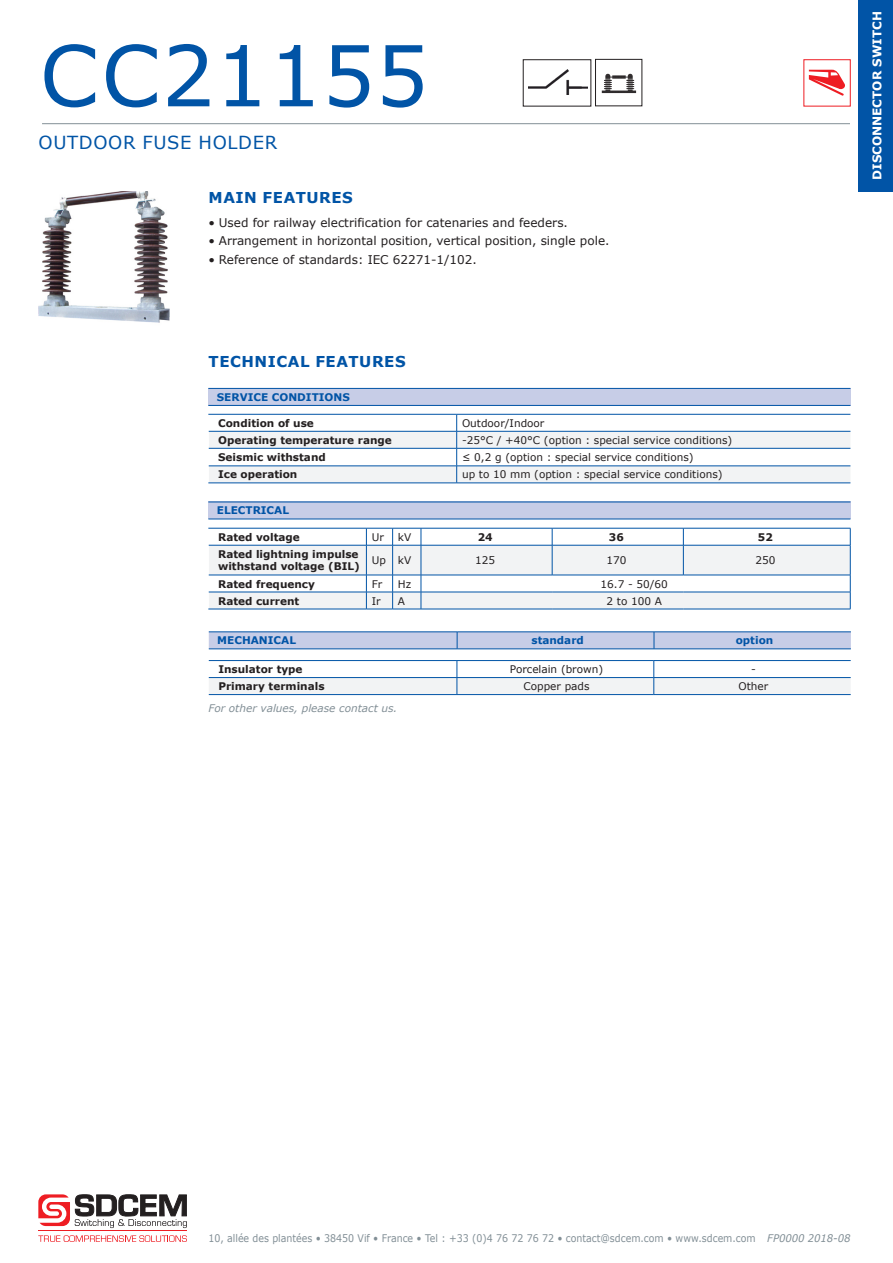
<style>
.page{position:relative;width:893px;height:1263px;background:#fff}
.page>*{position:absolute;margin:0;border:0;box-sizing:border-box;transform-origin:0 0}
.t1{font:84px "Verdana";color:#0154a6}
.t2{font:18px "Verdana";letter-spacing:.035em;color:#0154a6}
.t3{font:700 15px "Verdana";letter-spacing:.035em;color:#0154a6}
.t4{font:12px "Verdana";color:#231f20}
.t5{font:700 12px "Verdana";color:#fff}
.t6{font:10.5px "Verdana";color:#231f20}
.t7{font:700 10.5px "Verdana";color:#231f20}
.t8{font:10.5px "Verdana";color:#828f96;scale:.9 1}
.t9{font:700 10.5px "Verdana";color:#0154a6}
.intro{font:italic 10.5px "Verdana";color:#828f96}
.intro-2{font:italic 10.5px "Verdana";color:#828f96;scale:.95 1}
</style>
<div class="page">
<svg style="left:38px;top:1194px;width:149px;height:34px"></svg>
<svg style="left:38px;top:1235px;width:149px;height:7px"></svg>
<hr style="left:38px;top:1230px;width:149px;height:1px;background:#ee1d23">
<hr style="left:42px;top:123px;width:808px;height:1px;background:#828f96">
<img style="left:38px;top:191px;width:132px;height:132px">
<hr style="left:208px;top:483px;width:249px;height:1px;background:#0154a6">
<svg style="left:208px;top:414px;width:642px;height:69px"></svg>
<hr style="left:457px;top:483px;width:393px;height:1px;background:#0154a6">
<div style="left:208px;top:388px;width:642px;height:17px;background:#c7cde7"></div>
<hr style="left:208px;top:388px;width:642px;height:1px;background:#0154a6">
<hr style="left:208px;top:405px;width:642px;height:1px;background:#0154a6">
<svg style="left:208px;top:528px;width:643px;height:82px"></svg>
<hr style="left:552px;top:592px;width:131px;height:1px;background:#0154a6">
<hr style="left:683px;top:592px;width:167px;height:1px;background:#0154a6">
<hr style="left:421px;top:609px;width:131px;height:1px;background:#0154a6">
<hr style="left:552px;top:609px;width:131px;height:1px;background:#0154a6">
<hr style="left:683px;top:609px;width:167px;height:1px;background:#0154a6">
<div style="left:208px;top:502px;width:642px;height:17px;background:#c7cde7"></div>
<hr style="left:208px;top:502px;width:642px;height:1px;background:#0154a6">
<hr style="left:208px;top:519px;width:642px;height:1px;background:#0154a6">
<hr style="left:209px;top:660px;width:248px;height:1px;background:#0154a6">
<hr style="left:457px;top:660px;width:197px;height:1px;background:#0154a6">
<hr style="left:654px;top:660px;width:197px;height:1px;background:#0154a6">
<hr style="left:654px;top:694px;width:197px;height:1px;background:#0154a6">
<svg style="left:209px;top:661px;width:642px;height:33px"></svg>
<hr style="left:209px;top:694px;width:248px;height:1px;background:#0154a6">
<hr style="left:457px;top:694px;width:197px;height:1px;background:#0154a6">
<hr style="left:209px;top:649px;width:248px;height:1px;background:#0154a6">
<hr style="left:654px;top:649px;width:197px;height:1px;background:#0154a6">
<svg style="left:209px;top:632px;width:642px;height:17px"></svg>
<hr style="left:457px;top:649px;width:197px;height:1px;background:#0154a6">
<svg style="left:809px;top:70px;width:36px;height:26px"></svg>
<img style="left:601px;top:73px;width:36px;height:21px">
<div style="left:595px;top:59px;width:47px;height:47px;border:1px solid #231f20"></div>
<img style="left:528px;top:70px;width:59px;height:24px">
<div style="left:859px;top:0;width:34px;height:191px;background:#0154a6"></div>
<p class="t1" style="left:40px;top:18px;width:390px">CC21155</p>
<p class="t2" style="left:39px;top:130px;width:240px">OUTDOOR FUSE HOLDER</p>
<p class="t3" style="left:209px;top:187px;width:146px">MAIN FEATURES</p>
<p class="t4" style="left:208px;top:214px;width:361px">• Used for railway electrification for catenaries and feeders.</p>
<p class="t4" style="left:208px;top:233px;width:403px">• Arrangement in horizontal position, vertical position, single pole.</p>
<p class="t4" style="left:208px;top:251px;width:270px">• Reference of standards: IEC 62271-1/102.</p>
<p class="t3" style="left:209px;top:351px;width:199px">TECHNICAL FEATURES</p>
<p class="t9" style="left:217px;top:389px;width:134px">SERVICE CONDITIONS</p>
<p class="t7" style="left:218px;top:415px;width:97px">Condition of use</p>
<p class="t6" style="left:462px;top:416px;width:84px">Outdoor/Indoor</p>
<p class="t7" style="left:218px;top:433px;width:175px">Operating temperature range</p>
<p class="t6" style="left:462px;top:433px;width:272px">-25°C / +40°C (option : special service conditions)</p>
<p class="t7" style="left:218px;top:450px;width:109px">Seismic withstand</p>
<p class="t6" style="left:462px;top:450px;width:233px">≤ 0,2 g (option : special service conditions)</p>
<p class="t7" style="left:218px;top:467px;width:81px">Ice operation</p>
<p class="t6" style="left:462px;top:467px;width:262px">up to 10 mm (option : special service conditions)</p>
<p class="t9" style="left:217px;top:503px;width:74px">ELECTRICAL</p>
<p class="t7" style="left:218px;top:529px;width:83px">Rated voltage</p>
<p class="t6" style="left:372px;top:530px;width:14px">Ur</p>
<p class="t6" style="left:398px;top:530px;width:15px">kV</p>
<p class="t7" style="left:478px;top:529px;width:16px">24</p>
<p class="t7" style="left:609px;top:529px;width:16px">36</p>
<p class="t7" style="left:758px;top:529px;width:16px">52</p>
<p class="t7" style="left:218px;top:546px;width:142px">Rated lightning impulse</p>
<p class="t7" style="left:218px;top:559px;width:143px">withstand voltage (BIL)</p>
<p class="t6" style="left:372px;top:553px;width:16px">Up</p>
<p class="t6" style="left:398px;top:553px;width:15px">kV</p>
<p class="t6" style="left:475px;top:553px;width:22px">125</p>
<p class="t6" style="left:606px;top:553px;width:22px">170</p>
<p class="t6" style="left:755px;top:553px;width:22px">250</p>
<p class="t7" style="left:218px;top:576px;width:98px">Rated frequency</p>
<p class="t6" style="left:372px;top:576px;width:12px">Fr</p>
<p class="t6" style="left:398px;top:576px;width:15px">Hz</p>
<p class="t6" style="left:600px;top:576px;width:69px">16.7 - 50/60</p>
<p class="t7" style="left:218px;top:593px;width:83px">Rated current</p>
<p class="t6" style="left:372px;top:593px;width:10px">Ir</p>
<p class="t6" style="left:398px;top:593px;width:9px">A</p>
<p class="t6" style="left:606px;top:593px;width:57px">2 to 100 A</p>
<p class="t9" style="left:217px;top:633px;width:80px">MECHANICAL</p>
<p class="t9" style="left:531px;top:633px;width:54px">standard</p>
<p class="t9" style="left:736px;top:633px;width:39px">option</p>
<p class="t7" style="left:218px;top:662px;width:86px">Insulator type</p>
<p class="t6" style="left:510px;top:662px;width:95px">Porcelain (brown)</p>
<p class="t6" style="left:751px;top:662px;width:6px">-</p>
<p class="t7" style="left:218px;top:679px;width:108px">Primary terminals</p>
<p class="t6" style="left:523px;top:679px;width:68px">Copper pads</p>
<p class="t6" style="left:738px;top:679px;width:31px">Other</p>
<p class="intro" style="left:208px;top:701px;width:191px">For other values, please contact us.</p>
<p class="t5" style="left:869px;top:180px;width:170px;rotate:-90deg">DISCONNECTOR SWITCH</p>
<p class="t8" style="left:208px;top:1231px;width:610px">10, allée des plantées • 38450 Vif • France • Tel : +33 (0)4 76 72 76 72 • contact@sdcem.com • www.sdcem.com</p>
<p class="intro-2" style="left:767px;top:1231px;width:89px">FP0000 2018-08</p>
</div>
